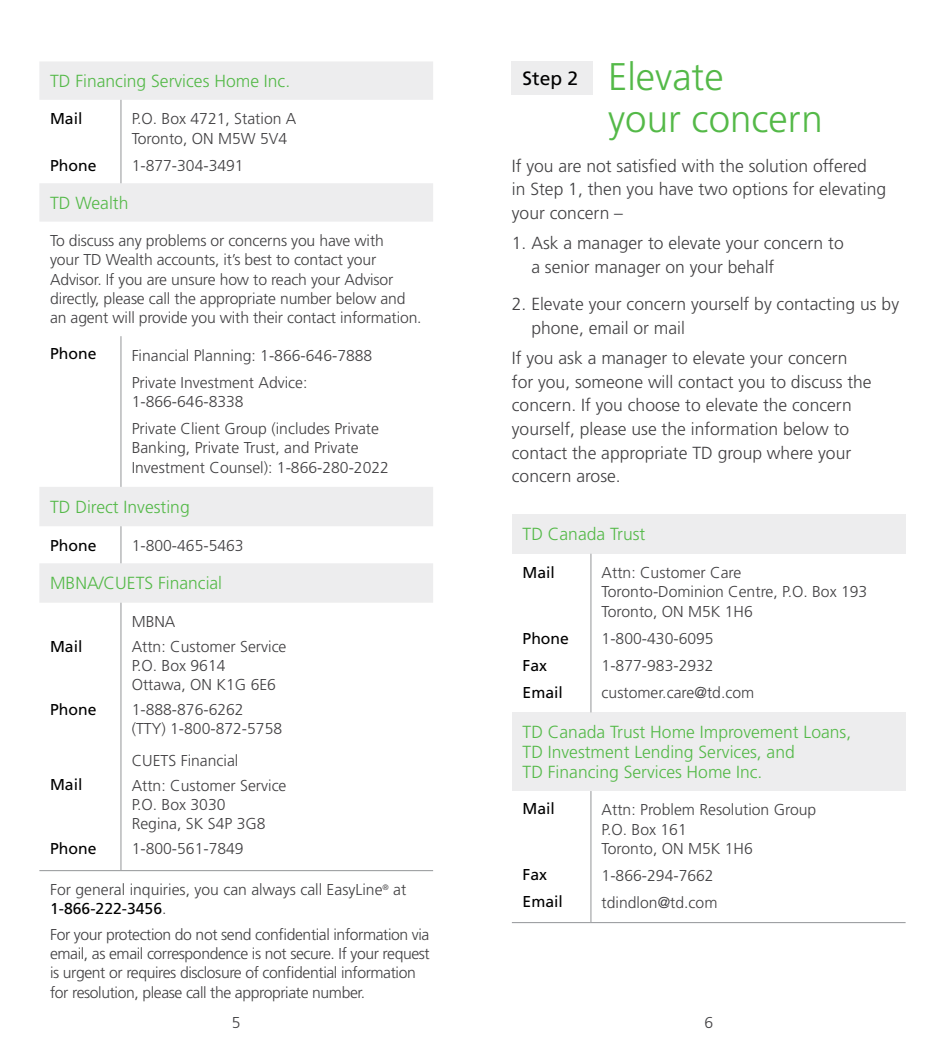
<style>
.page{position:relative;width:945px;height:1056px;background:#fff}
.page>*{position:absolute;margin:0;border:0;box-sizing:border-box;transform-origin:0 0}
.t1{font:300 38.5px/42px "Frutiger";color:#54b948}
.t2{font:19.25px "Frutiger";color:#000}
.t3{font:300 17.5px/23.6px "Frutiger";color:#414042}
.t4{font:300 17.5px/20.1px "Frutiger";color:#54b948}
.t5{font:300 15.75px/19.2px "Frutiger";color:#414042}
.t6{font:300 15.75px/19.2px "Frutiger";letter-spacing:-.025em;color:#414042}
.t7{font:15.75px/27.1px "Frutiger";color:#000}
.s1{font-weight:400;color:#000}
</style>
<div class="page">
<svg style="left:39px;top:62px;width:394px;height:540px"></svg>
<hr style="left:121px;top:100px;width:1px;height:83px;background:#939598">
<hr style="left:121px;top:336px;width:1px;height:151px;background:#939598">
<hr style="left:121px;top:526px;width:1px;height:37px;background:#939598">
<hr style="left:121px;top:602px;width:1px;height:268px;background:#939598">
<hr style="left:39px;top:870px;width:82px;height:1px;background:#939598">
<hr style="left:121px;top:870px;width:312px;height:1px;background:#939598">
<div style="left:512px;top:514px;width:394px;height:39px;background:#ededee"></div>
<div style="left:512px;top:712px;width:394px;height:78px;background:#ededee"></div>
<hr style="left:591px;top:553px;width:1px;height:159px;background:#939598">
<hr style="left:591px;top:922px;width:315px;height:1px;background:#939598">
<hr style="left:591px;top:790px;width:1px;height:132px;background:#939598">
<hr style="left:512px;top:922px;width:79px;height:1px;background:#939598">
<div style="left:512px;top:61px;width:81px;height:34px;background:#ededee"></div>
<p class="t4" style="left:50px;top:71px;width:242px">TD Financing Services Home Inc.</p>
<p class="t7" style="left:50px;top:105px;width:34px">Mail</p>
<p class="t7" style="left:50px;top:152px;width:48px">Phone</p>
<p class="t5" style="left:132px;top:109px;width:166px">P.O. Box 4721, Station A<br>Toronto, ON M5W 5V4</p>
<p class="t5" style="left:132px;top:156px;width:114px">1-877-304-3491</p>
<p class="t4" style="left:50px;top:193px;width:80px">TD Wealth</p>
<p class="t5" style="left:50px;top:231px;width:373px">To discuss any problems or concerns you have with<br>your TD Wealth accounts, it’s best to contact your Advisor. If you are unsure how to reach your Advisor directly, please call the appropriate number below and an agent will provide you with their contact information.</p>
<p class="t7" style="left:50px;top:339px;width:48px">Phone</p>
<p class="t5" style="left:132px;top:342px;width:242px;line-height:27.1px">Financial Planning: 1-866-646-7888<br>Private Investment Advice:</p>
<p class="t5" style="left:132px;top:388px;width:249px;line-height:27.1px">1-866-646-8338<br>Private Client Group (includes Private</p>
<p class="t5" style="left:132px;top:438px;width:259px">Banking, Private Trust, and Private<br>Investment Counsel): 1-866-280-2022</p>
<p class="t4" style="left:50px;top:496px;width:141px">TD Direct Investing</p>
<p class="t7" style="left:50px;top:531px;width:48px">Phone</p>
<p class="t5" style="left:132px;top:535px;width:114px">1-800-465-5463</p>
<p class="t4" style="left:50px;top:573px;width:174px">MBNA/CUETS Financial</p>
<p class="t5" style="left:132px;top:609px;width:156px;line-height:24.7px">MBNA<br>Attn: Customer Service</p>
<p class="t5" style="left:132px;top:656px;width:146px">P.O. Box 9614<br>Ottawa, ON K1G 6E6</p>
<p class="t5" style="left:132px;top:700px;width:152px">1-888-876-6262<br>(TTY) 1-800-872-5758</p>
<p class="t5" style="left:132px;top:748px;width:156px;line-height:24.7px">CUETS Financial<br>Attn: Customer Service</p>
<p class="t5" style="left:132px;top:795px;width:135px">P.O. Box 3030<br>Regina, SK S4P 3G8</p>
<p class="t5" style="left:132px;top:838px;width:114px">1-800-561-7849</p>
<p class="t5" style="left:50px;top:880px;width:358px">For general inquiries, you can always call EasyLine<sup>®</sup> at<br><span class="s1">1-866-222-3456</span>.</p>
<p class="t6" style="left:50px;top:924px;width:381px">For your protection do not send confidential information via email, as email correspondence is not secure. If your request is urgent or requires disclosure of confidential information for resolution, please call the appropriate number.</p>
<p class="t7" style="left:50px;top:632px;width:34px">Mail</p>
<p class="t7" style="left:50px;top:695px;width:48px">Phone</p>
<p class="t7" style="left:50px;top:770px;width:34px">Mail</p>
<p class="t7" style="left:50px;top:834px;width:48px">Phone</p>
<p class="t5" style="left:232px;top:1013px;width:10px">5</p>
<h1 class="t1" style="left:608px;top:57px;width:216px">Elevate<br>your concern</h1>
<p class="t3" style="left:512px;top:154px;width:376px">If you are not satisfied with the solution offered<br>in Step 1, then you have two options for elevating your concern –</p>
<p class="t3" style="left:531px;top:231px;width:314px;text-indent:-19px">1. Ask a manager to elevate your concern to a senior manager on your behalf</p>
<p class="t3" style="left:531px;top:293px;width:369px;text-indent:-19px">2. Elevate your concern yourself by contacting us by phone, email or mail</p>
<p class="t3" style="left:512px;top:346px;width:361px">If you ask a manager to elevate your concern for you, someone will contact you to discuss the concern. If you choose to elevate the concern yourself, please use the information below to contact the appropriate TD group where your concern arose.</p>
<p class="t2" style="left:523px;top:67px;width:57px">Step 2</p>
<p class="t4" style="left:523px;top:524px;width:124px">TD Canada Trust</p>
<p class="t7" style="left:523px;top:559px;width:34px">Mail</p>
<p class="t5" style="left:602px;top:563px;width:267px">Attn: Customer Care<br>Toronto-Dominion Centre, P.O. Box 193<br>Toronto, ON M5K 1H6</p>
<p class="t5" style="left:602px;top:625px;width:154px;line-height:27.1px">1-800-430-6095<br>1-877-983-2932 customer.care@td.com</p>
<p class="t4" style="left:523px;top:722px;width:330px">TD Canada Trust Home Improvement Loans,<br>TD Investment Lending Services, and<br>TD Financing Services Home Inc.</p>
<p class="t7" style="left:523px;top:795px;width:34px">Mail</p>
<p class="t7" style="left:523px;top:624px;width:48px">Phone<br>Fax<br>Email</p>
<p class="t5" style="left:602px;top:800px;width:216px">Attn: Problem Resolution Group<br>P.O. Box 161<br>Toronto, ON M5K 1H6</p>
<p class="t5" style="left:602px;top:862px;width:117px;line-height:27.1px">1-866-294-7662 tdindlon@td.com</p>
<p class="t7" style="left:523px;top:860px;width:42px">Fax<br>Email</p>
<p class="t5" style="left:704px;top:1013px;width:10px">6</p>
</div>
